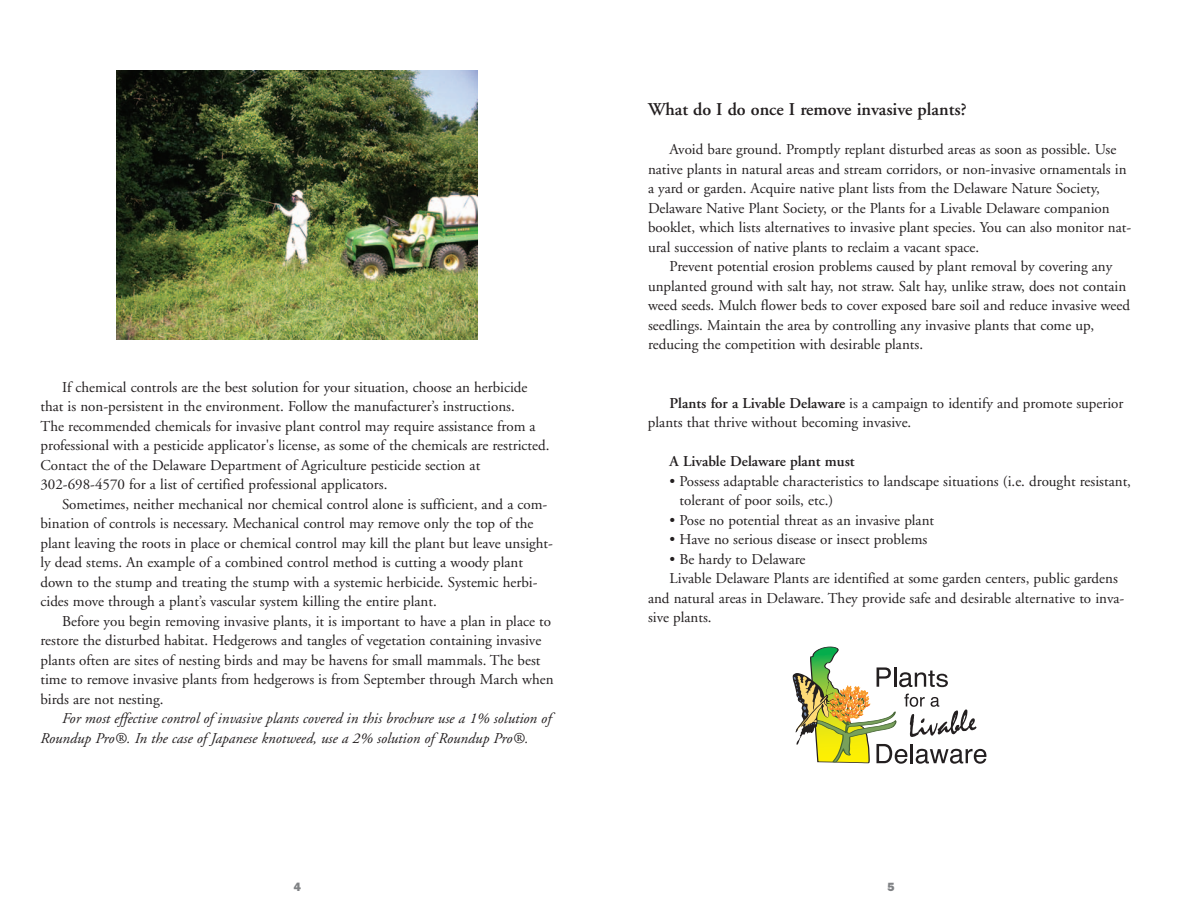
<style>
.page{position:relative;width:1188px;height:918px;background:#fff}
.page>*{position:absolute;margin:0;border:0;box-sizing:border-box;transform-origin:0 0}
.t1{font:600 18px "Adobe Garamond";color:#231f20}
.t2{font:15px/19.5px "Adobe Garamond";color:#231f20}
.t3{font:italic 15px/19.5px "Adobe Garamond";color:#231f20}
.t4{font:600 15px "Adobe Garamond";color:#231f20}
.t5{font:800 12px "Franklin Gothic";color:#808285}
.s1{font-weight:600}
</style>
<div class="page">
<img style="left:116px;top:70px;width:362px;height:270px">
<svg style="left:793px;top:647px;width:193px;height:117px"></svg>
<p class="t2" style="left:40px;top:378px;width:510px;text-indent:22px">If chemical controls are the best solution for your situation, choose an herbicide that is non-persistent in the environment. Follow the manufacturer’s instructions.<br>The recommended chemicals for invasive plant control may require assistance from a professional with a pesticide applicator's license, as some of the chemicals are restricted.<br>Contact the of the Delaware Department of Agriculture pesticide section at 302-698-4570 for a list of certified professional applicators.</p>
<p class="t2" style="left:40px;top:495px;width:514px;text-indent:22px">Sometimes, neither mechanical nor chemical control alone is sufficient, and a com&shy;bination of controls is necessary. Mechanical control may remove only the top of the plant leaving the roots in place or chemical control may kill the plant but leave unsight&shy;ly dead stems. An example of a combined control method is cutting a woody plant down to the stump and treating the stump with a systemic herbicide. Systemic herbi&shy;cides move through a plant’s vascular system killing the entire plant.</p>
<p class="t2" style="left:40px;top:612px;width:515px;text-indent:22px">Before you begin removing invasive plants, it is important to have a plan in place to restore the disturbed habitat. Hedgerows and tangles of vegetation containing invasive plants often are sites of nesting birds and may be havens for small mammals. The best time to remove invasive plants from hedgerows is from September through March when birds are not nesting.</p>
<p class="t3" style="left:40px;top:710px;width:512px;text-indent:22px">For most effective control of invasive plants covered in this brochure use a 1% solution of<br>Roundup Pro®. In the case of Japanese knotweed, use a 2% solution of Roundup Pro®.</p>
<p class="t1" style="left:648px;top:102px;width:320px">What do I do once I remove invasive plants?</p>
<p class="t2" style="left:648px;top:141px;width:485px;text-indent:22px">Avoid bare ground. Promptly replant disturbed areas as soon as possible. Use native plants in natural areas and stream corridors, or non-invasive ornamentals in a yard or garden. Acquire native plant lists from the Delaware Nature Society, Delaware Native Plant Society, or the Plants for a Livable Delaware companion booklet, which lists alternatives to invasive plant species. You can also monitor nat&shy;ural succession of native plants to reclaim a vacant space.</p>
<p class="t2" style="left:648px;top:258px;width:484px;text-indent:22px">Prevent potential erosion problems caused by plant removal by covering any unplanted ground with salt hay, not straw. Salt hay, unlike straw, does not contain weed seeds. Mulch flower beds to cover exposed bare soil and reduce invasive weed seedlings. Maintain the area by controlling any invasive plants that come up, reducing the competition with desirable plants.</p>
<p class="t2" style="left:648px;top:395px;width:477px;text-indent:22px"><span class="s1">Plants for a Livable Delaware</span> is a campaign to identify and promote superior plants that thrive without becoming invasive.</p>
<p class="t4" style="left:670px;top:456px;width:187px">A Livable Delaware plant must</p>
<p class="t2" style="left:680px;top:473px;width:453px;text-indent:-10px">• Possess adaptable characteristics to landscape situations (i.e. drought resistant, tolerant of poor soils, etc.)</p>
<p class="t2" style="left:670px;top:512px;width:266px">• Pose no potential threat as an invasive plant</p>
<p class="t2" style="left:670px;top:531px;width:259px">• Have no serious disease or insect problems</p>
<p class="t2" style="left:670px;top:551px;width:137px">• Be hardy to Delaware</p>
<p class="t2" style="left:670px;top:570px;width:450px">Livable Delaware Plants are identified at some garden centers, public gardens</p>
<p class="t2" style="left:648px;top:590px;width:478px">and natural areas in Delaware. They provide safe and desirable alternative to inva-</p>
<p class="t2" style="left:648px;top:609px;width:65px">sive plants.</p>
<p class="t5" style="left:294px;top:883px;width:9px">4</p>
<p class="t5" style="left:887px;top:883px;width:9px">5</p>
</div>
